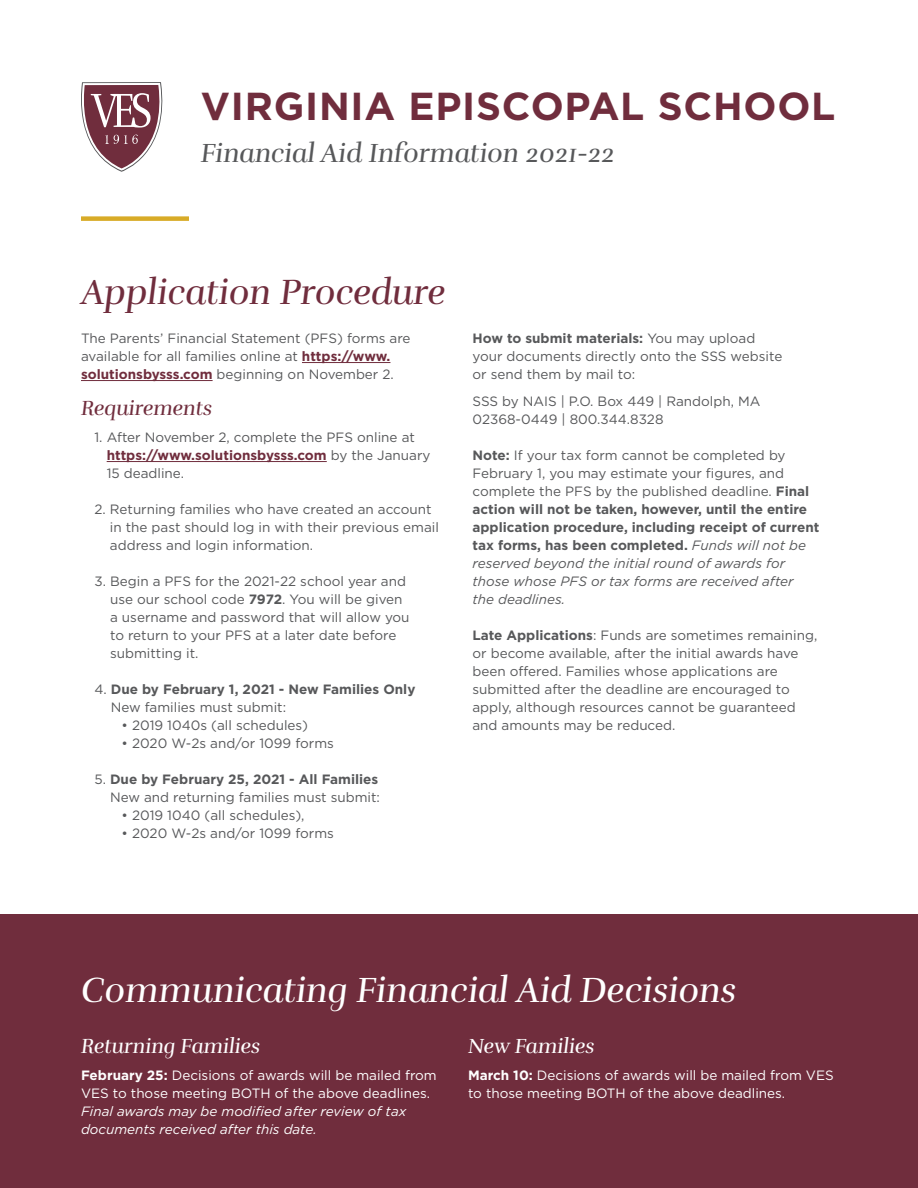
<style>
.page{position:relative;width:918px;height:1188px;background:#fff}
.page>*{position:absolute;margin:0;border:0;box-sizing:border-box;transform-origin:0 0}
.t1{font:700 39px "Gotham";letter-spacing:.02em;color:#702d3d}
.t2{font:italic 36px "Rufina";color:#fff}
.t3{font:italic 36px "Rufina";color:#702d3d}
.t4{font:italic 27px "Rufina";color:#57585a}
.t5{font:italic 21px "Rufina";color:#fff}
.t6{font:italic 21px "Rufina";color:#702d3d}
.t7{font:13.5px/18px "Gotham";color:#57585a}
.t8{font:700 13.5px/18px "Gotham";color:#57585a}
.t9{font:13.5px/18px "Gotham";color:#fff}
.t10{font:italic 13.5px/18px "Gotham";color:#fff}
.s1{font-weight:700;color:#702d3d}
.s2{font-weight:700}
.s3{font-weight:400}
.s4{font-weight:400;font-style:italic}
</style>
<div class="page">
<div style="left:0;top:915px;width:918px;height:273px;background:#702d3d"></div>
<hr style="left:302px;top:362px;width:88px;height:1px;background:#702d3d">
<hr style="left:81px;top:380px;width:132px;height:1px;background:#702d3d">
<hr style="left:107px;top:461px;width:220px;height:1px;background:#702d3d">
<svg style="left:81px;top:82px;width:81px;height:90px"></svg>
<div style="left:81px;top:216px;width:108px;height:5px;background:#d8ab27"></div>
<h1 class="t1" style="left:201px;top:84px;width:636px">VIRGINIA EPISCOPAL SCHOOL</h1>
<h3 class="t4" style="left:201px;top:137px;width:416px">Financial Aid Information 2021-22</h3>
<h2 class="t3" style="left:81px;top:271px;width:366px">Application Procedure</h2>
<p class="t7" style="left:81px;top:329px;width:331px">The Parents’ Financial Statement (PFS) forms are available for all families online at <span class="s1">https://www. solutionsbysss.com</span> beginning on November 2.</p>
<h3 class="t6" style="left:81px;top:395px;width:133px">Requirements</h3>
<p class="t7" style="left:107px;top:428px;width:325px;text-indent:-12px">1. After November 2, complete the PFS online at <span class="s1">https://www.solutionsbysss.com</span> by the January<br>15 deadline.</p>
<p class="t7" style="left:110px;top:500px;width:331px;text-indent:-15px">2. Returning families who have created an account in the past should log in with their previous email address and login information.</p>
<p class="t7" style="left:110px;top:572px;width:301px;text-indent:-16px">3. Begin a PFS for the 2021-22 school year and use our school code <span class="s2">7972</span>. You will be given a username and password that will allow you to return to your PFS at a later date before submitting it.</p>
<p class="t8" style="left:111px;top:680px;width:306px;text-indent:-16px"><span class="s3">4.</span> Due by February 1, 2021 - New Families Only<br><span class="s3">New families must submit:</span></p>
<p class="t7" style="left:122px;top:716px;width:188px">• 2019 1040s (all schedules)</p>
<p class="t7" style="left:122px;top:734px;width:214px">• 2020 W-2s and/or 1099 forms</p>
<p class="t7" style="left:94px;top:770px;width:287px;text-align:right">5. <span class="s2">Due by February 25, 2021 - All Families<br></span>New and returning families must submit:</p>
<p class="t7" style="left:122px;top:806px;width:185px">• 2019 1040 (all schedules),</p>
<p class="t7" style="left:122px;top:824px;width:214px">• 2020 W-2s and/or 1099 forms</p>
<p class="t7" style="left:472px;top:329px;width:311px"><span class="s2">How to submit materials:</span> You may upload your documents directly onto the SSS website or send them by mail to:</p>
<p class="t7" style="left:472px;top:392px;width:289px">SSS by NAIS | P.O. Box 449 | Randolph, MA<br>02368-0449 | 800.344.8328</p>
<p class="t8" style="left:472px;top:446px;width:348px">Note: <span class="s3">If your tax form cannot be completed by February 1, you may estimate your figures, and complete the PFS by the published deadline.</span> Final action will not be taken, however, until the entire application procedure, including receipt of current tax forms, has been completed. <span class="s4">Funds will not be reserved beyond the initial round of awards for those whose PFS or tax forms are received after<br>the deadlines.</span></p>
<p class="t7" style="left:472px;top:626px;width:346px"><span class="s2">Late Applications</span>: Funds are sometimes remaining, or become available, after the initial awards have been offered. Families whose applications are submitted after the deadline are encouraged to apply, although resources cannot be guaranteed and amounts may be reduced.</p>
<h2 class="t2" style="left:81px;top:968px;width:657px">Communicating Financial Aid Decisions</h2>
<h3 class="t5" style="left:81px;top:1034px;width:181px">Returning Families</h3>
<p class="t9" style="left:81px;top:1066px;width:357px"><span class="s2">February 25:</span> Decisions of awards will be mailed from<br>VES to those meeting BOTH of the above deadlines.</p>
<p class="t10" style="left:81px;top:1102px;width:327px">Final awards may be modified after review of tax documents received after this date.</p>
<h3 class="t5" style="left:468px;top:1034px;width:128px">New Families</h3>
<p class="t9" style="left:468px;top:1066px;width:367px"><span class="s2">March 10:</span> Decisions of awards will be mailed from VES to those meeting BOTH of the above deadlines.</p>
</div>
